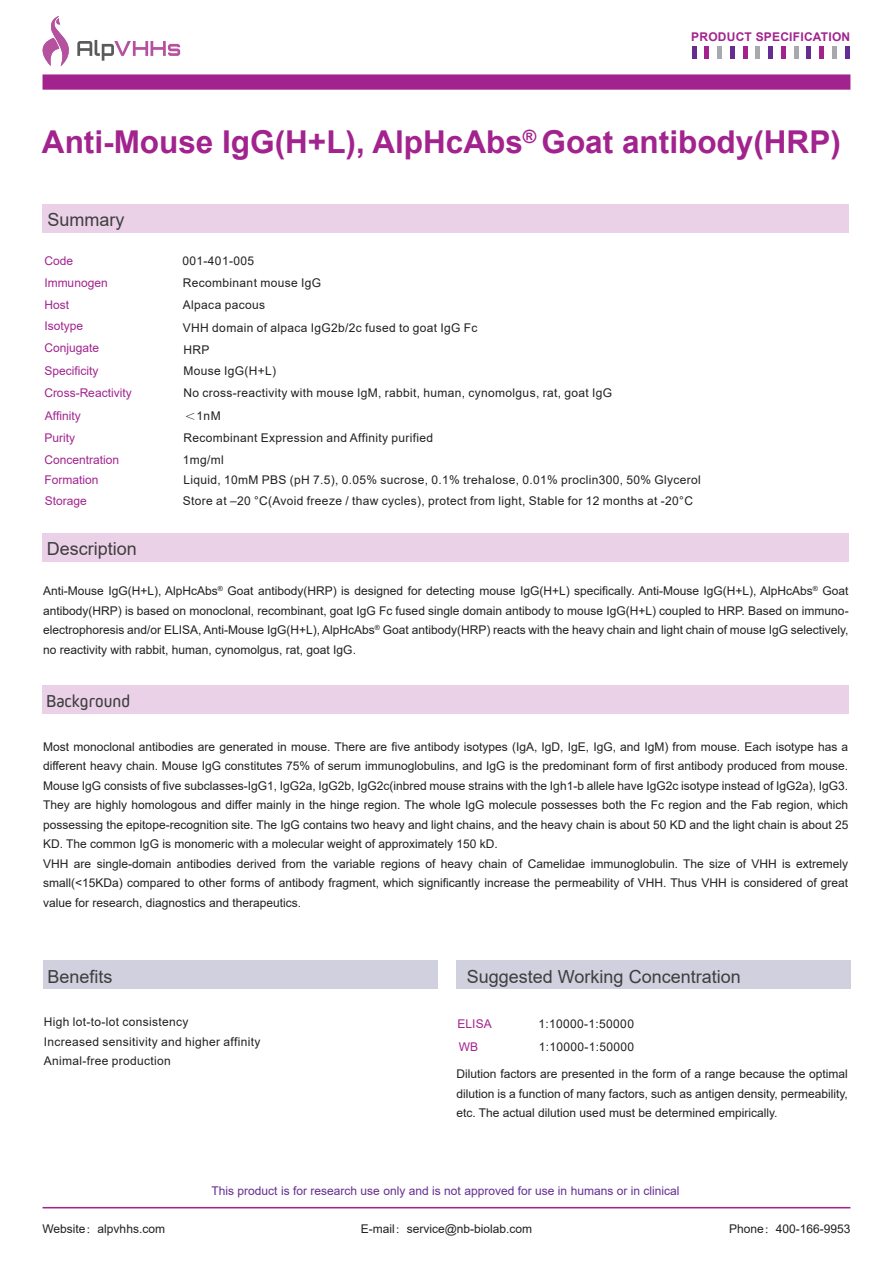
<style>
.page{position:relative;width:893px;height:1263px;background:#fff}
.page>*{position:absolute;margin:0;border:0;box-sizing:border-box;transform-origin:0 0}
.t1{font:700 31.5px "Arial";color:#a2238e}
.t2{font:18px "Arial";color:#3e3e3f}
.t3{font:18px "Kiro";color:#3e3e3f}
.t4{font:12px/19.5px "Arial";color:#231f20;text-align:justify}
.t5{font:12px/19.5px "Arial";letter-spacing:.03em;color:#231f20}
.t6{font:12px/22.8px "Arial";color:#a2238e}
.t7{font:12px "Arial";color:#652d91}
.t8{font:700 12px "Arial";letter-spacing:.02em;color:#a2238e}
.s1{font-family:"Adobe Song Std";font-weight:300}
</style>
<div class="page">
<hr style="left:43px;top:1207px;width:807px;height:1px;background:#a2238e">
<div style="left:43px;top:74px;width:807px;height:16px;background:#a2238e"></div>
<hr style="left:730px;top:46px;width:4px;height:13px;background:#652d91">
<hr style="left:743px;top:46px;width:4px;height:13px;background:#a2238e">
<hr style="left:756px;top:46px;width:4px;height:13px;background:#a8a9ad">
<hr style="left:692px;top:46px;width:4px;height:13px;background:#652d91">
<hr style="left:705px;top:46px;width:4px;height:13px;background:#a2238e">
<div style="left:717px;top:46px;width:5px;height:13px;background:#a8a9ad"></div>
<div style="left:768px;top:46px;width:5px;height:13px;background:#652d91"></div>
<hr style="left:781px;top:46px;width:4px;height:13px;background:#a2238e">
<hr style="left:794px;top:46px;width:4px;height:13px;background:#a8a9ad">
<hr style="left:807px;top:46px;width:4px;height:13px;background:#652d91">
<div style="left:819px;top:46px;width:5px;height:13px;background:#a2238e"></div>
<hr style="left:832px;top:46px;width:4px;height:13px;background:#a8a9ad">
<hr style="left:845px;top:46px;width:4px;height:13px;background:#652d91">
<svg style="left:77px;top:40px;width:103px;height:21px"></svg>
<svg style="left:42px;top:16px;width:27px;height:50px"></svg>
<div style="left:43px;top:204px;width:806px;height:29px;background:#ebd1e7"></div>
<div style="left:43px;top:533px;width:806px;height:28px;background:#ebd1e7"></div>
<div style="left:42px;top:686px;width:806px;height:28px;background:#ebd1e7"></div>
<div style="left:43px;top:961px;width:394px;height:28px;background:#d1d0de"></div>
<div style="left:456px;top:961px;width:394px;height:28px;background:#d1d0de"></div>
<p class="t8" style="left:691px;top:28px;width:161px">PRODUCT SPECIFICATION</p>
<h1 class="t1" style="left:42px;top:120px;width:800px">Anti-Mouse IgG(H+L), AlpHcAbs<sup>®</sup> Goat antibody(HRP)</h1>
<h2 class="t2" style="left:47px;top:207px;width:79px">Summary</h2>
<p class="t6" style="left:44px;top:249px;width:30px">Code</p>
<p class="t5" style="left:183px;top:251px;width:73px">001-401-005</p>
<p class="t6" style="left:44px;top:271px;width:65px">Immunogen</p>
<p class="t5" style="left:183px;top:273px;width:140px">Recombinant mouse IgG</p>
<p class="t6" style="left:44px;top:293px;width:26px">Host</p>
<p class="t5" style="left:183px;top:295px;width:84px">Alpaca pacous</p>
<p class="t6" style="left:44px;top:314px;width:40px">Isotype</p>
<p class="t5" style="left:183px;top:318px;width:296px">VHH domain of alpaca IgG2b/2c fused to goat IgG Fc</p>
<p class="t6" style="left:44px;top:336px;width:56px">Conjugate</p>
<p class="t4" style="left:183px;top:340px;width:28px">HRP</p>
<p class="t6" style="left:44px;top:359px;width:56px">Specificity</p>
<p class="t5" style="left:183px;top:361px;width:94px">Mouse IgG(H+L)</p>
<p class="t6" style="left:44px;top:381px;width:89px">Cross-Reactivity</p>
<p class="t5" style="left:183px;top:383px;width:430px">No cross-reactivity with mouse IgM, rabbit, human, cynomolgus, rat, goat IgG</p>
<p class="t6" style="left:44px;top:427px;width:32px">Purity</p>
<p class="t5" style="left:183px;top:428px;width:251px">Recombinant Expression and Affinity purified</p>
<p class="t6" style="left:44px;top:448px;width:76px">Concentration</p>
<p class="t4" style="left:183px;top:450px;width:43px">1mg/ml</p>
<p class="t6" style="left:44px;top:468px;width:56px">Formation</p>
<p class="t5" style="left:183px;top:470px;width:519px">Liquid, 10mM PBS (pH 7.5), 0.05% sucrose, 0.1% trehalose, 0.01% proclin300, 50% Glycerol</p>
<p class="t6" style="left:45px;top:489px;width:44px">Storage</p>
<p class="t5" style="left:183px;top:491px;width:512px">Store at –20 °C(Avoid freeze / thaw cycles), protect from light, Stable for 12 months at -20°C</p>
<h2 class="t2" style="left:47px;top:536px;width:92px">Description</h2>
<p class="t4" style="left:43px;top:581px;width:807px">Anti-Mouse IgG(H+L), AlpHcAbs<sup>®</sup> Goat antibody(HRP) is designed for detecting mouse IgG(H+L) specifically. Anti-Mouse IgG(H+L), AlpHcAbs<sup>®</sup> Goat antibody(HRP) is based on monoclonal, recombinant, goat IgG Fc fused single domain antibody to mouse IgG(H+L) coupled to HRP. Based on immuno&shy;electrophoresis and/or ELISA, Anti-Mouse IgG(H+L), AlpHcAbs<sup>®</sup> Goat antibody(HRP) reacts with the heavy chain and light chain of mouse IgG selectively, no reactivity with rabbit, human, cynomolgus, rat, goat IgG.</p>
<h2 class="t3" style="left:46px;top:690px;width:85px">Background</h2>
<p class="t4" style="left:43px;top:737px;width:807px;text-align:left">Most monoclonal antibodies are generated in mouse. There are five antibody isotypes (IgA, IgD, IgE, IgG, and IgM) from mouse. Each isotype has a different heavy chain. Mouse IgG constitutes 75% of serum immunoglobulins, and IgG is the predominant form of first antibody produced from mouse.<br>Mouse IgG consists of five subclasses-IgG1, IgG2a, IgG2b, IgG2c(inbred mouse strains with the Igh1-b allele have IgG2c isotype instead of IgG2a), IgG3.<br>They are highly homologous and differ mainly in the hinge region. The whole IgG molecule possesses both the Fc region and the Fab region, which possessing the epitope-recognition site. The IgG contains two heavy and light chains, and the heavy chain is about 50 KD and the light chain is about 25<br>KD. The common IgG is monomeric with a molecular weight of approximately 150 kD.<br>VHH are single-domain antibodies derived from the variable regions of heavy chain of Camelidae immunoglobulin. The size of VHH is extremely small(&lt;15KDa) compared to other forms of antibody fragment, which significantly increase the permeability of VHH. Thus VHH is considered of great value for research, diagnostics and therapeutics.</p>
<p class="t6" style="left:45px;top:405px;width:37px">Affinity</p>
<p class="t4" style="left:184px;top:406px;width:38px"><span class="s1">＜</span>1nM</p>
<h2 class="t2" style="left:47px;top:965px;width:67px">Benefits</h2>
<h2 class="t2" style="left:467px;top:964px;width:275px">Suggested Working Concentration</h2>
<p class="t5" style="left:44px;top:1012px;width:218px">High lot-to-lot consistency<br>Increased sensitivity and higher affinity<br>Animal-free production</p>
<p class="t6" style="left:458px;top:1012px;width:36px">ELISA<br>WB</p>
<p class="t5" style="left:539px;top:1012px;width:97px;line-height:22.8px">1:10000-1:50000<br>1:10000-1:50000</p>
<p class="t4" style="left:456px;top:1064px;width:393px">Dilution factors are presented in the form of a range because the optimal dilution is a function of many factors, such as antigen density, permeability, etc. The actual dilution used must be determined empirically.</p>
<p class="t7" style="left:211px;top:1183px;width:470px">This product is for research use only and is not approved for use in humans or in clinical</p>
<p class="t4" style="left:43px;top:1219px;width:124px">Website<span class="s1">：</span>alpvhhs.com</p>
<p class="t4" style="left:361px;top:1219px;width:173px">E-mail<span class="s1">：</span>service@nb-biolab.com</p>
<p class="t4" style="left:729px;top:1219px;width:123px">Phone<span class="s1">：</span>400-166-9953</p>
</div>
